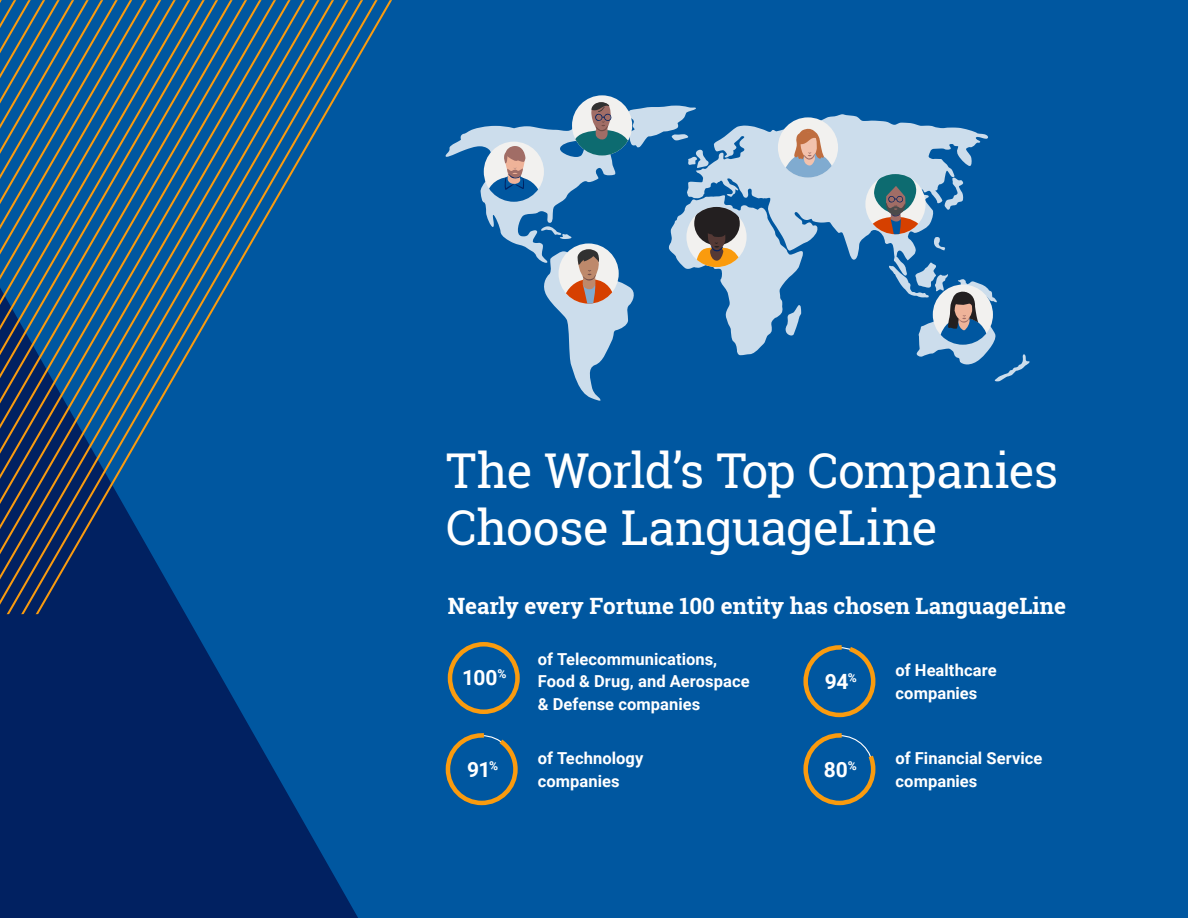
<style>
.page{position:relative;width:1188px;height:918px;background:#0057a0}
.page>*{position:absolute;margin:0;border:0;box-sizing:border-box;transform-origin:0 0}
.t1{font:48px/57px "Roboto Slab";letter-spacing:-.015em;color:#fff}
.t2{font:700 22.5px "Roboto Slab";color:#fff}
.t3{font:700 21px "Roboto";letter-spacing:-.005em;color:#fff}
.t4{font:700 16.5px/22.5px "Roboto";letter-spacing:.005em;color:#fff}
</style>
<div class="page">
<svg style="left:0;top:614px;width:358px;height:304px;fill:#012161"></svg>
<svg style="left:0;top:0;width:392px;height:614px"></svg>
<svg style="left:838px;top:114px;width:150px;height:148px;fill:#ccddec"></svg>
<svg style="left:944px;top:178px;width:20px;height:32px"></svg>
<svg style="left:933px;top:237px;width:13px;height:13px"></svg>
<svg style="left:865px;top:174px;width:61px;height:60px;background:#939d9d"></svg>
<svg style="left:889px;top:262px;width:141px;height:119px"></svg>
<div style="left:572px;top:95px;width:60px;height:61px;background:#f2f1ef;border-radius:50%"></div>
<svg style="left:445px;top:101px;width:393px;height:300px"></svg>
<svg style="left:445px;top:733px;width:73px;height:73px"></svg>
<div style="left:448px;top:642px;width:72px;height:72px;border:4px solid #fa9b0e;border-radius:50%"></div>
<svg style="left:803px;top:733px;width:73px;height:73px"></svg>
<svg style="left:803px;top:645px;width:73px;height:73px"></svg>
<h1 class="t1" style="left:446px;top:442px;width:613px">The World’s Top Companies<br>Choose LanguageLine</h1>
<h2 class="t2" style="left:448px;top:590px;width:620px">Nearly every Fortune 100 entity has chosen LanguageLine</h2>
<p class="t4" style="left:538px;top:647px;width:213px">of Telecommunications,<br>Food &amp; Drug, and Aerospace &amp; Defense companies</p>
<p class="t4" style="left:896px;top:658px;width:103px">of Healthcare companies</p>
<p class="t3" style="left:462px;top:663px;width:46px">100<sup>%</sup></p>
<p class="t3" style="left:825px;top:667px;width:34px">94<sup>%</sup></p>
<p class="t3" style="left:467px;top:755px;width:33px">91<sup>%</sup></p>
<p class="t4" style="left:538px;top:747px;width:107px">of Technology companies</p>
<p class="t3" style="left:824px;top:755px;width:34px">80<sup>%</sup></p>
<p class="t4" style="left:896px;top:747px;width:149px">of Financial Service companies</p>
</div>
